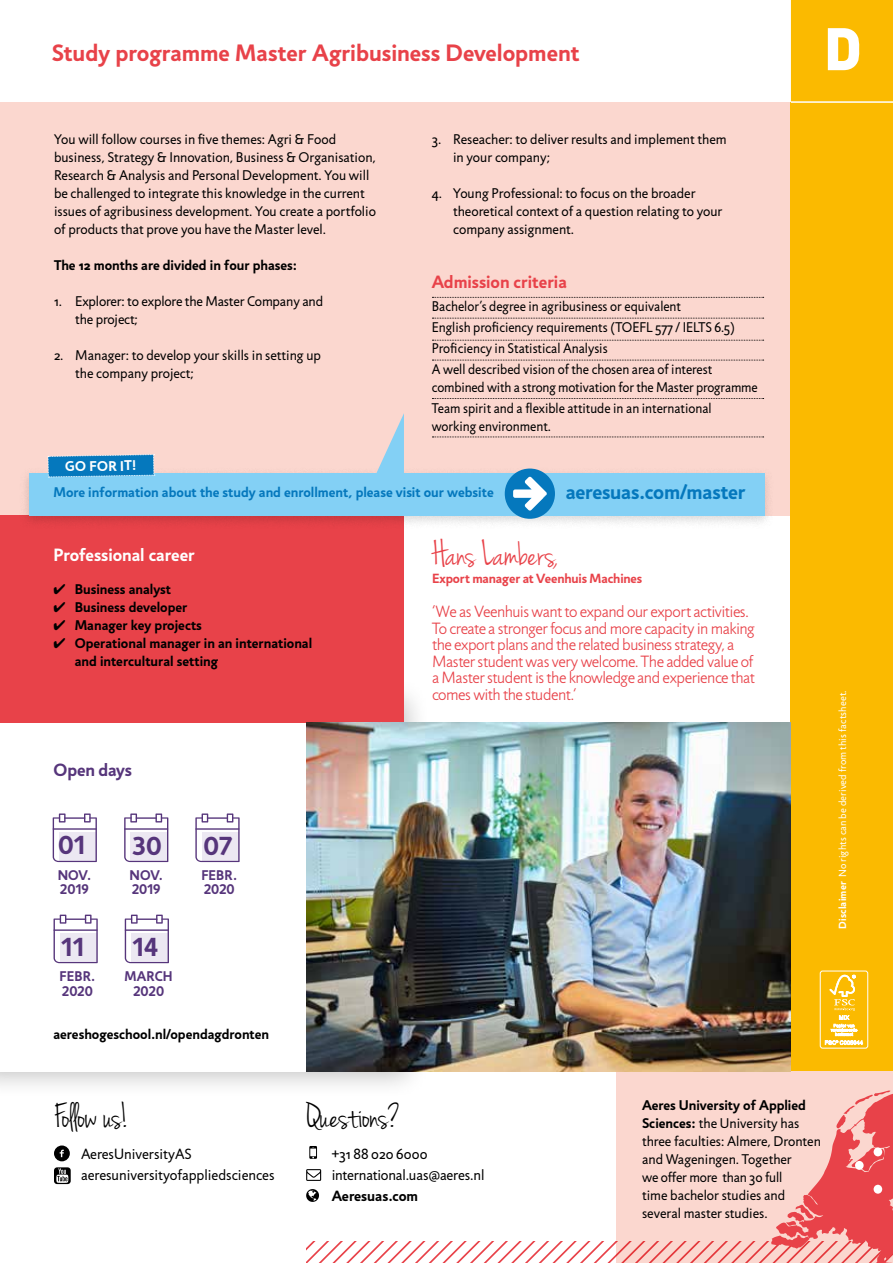
<style>
.page{position:relative;width:893px;height:1263px;background:#fff}
.page>*{position:absolute;margin:0;border:0;box-sizing:border-box;transform-origin:0 0}
.t1{font:900 59.1px "DIN";color:#fff}
.t2{font:37.05px "Jenna Sue";letter-spacing:-.005em;color:#e84249}
.t3{font:36px "Jenna Sue";color:#000}
.t4{font:700 26.4px "Jigsaw";letter-spacing:.01em;color:#56357b}
.t5{font:700 24px "Jigsaw";color:#e84249}
.t6{font:700 21px "Jigsaw";letter-spacing:-.01em;color:#0578bd}
.t7{font:700 18px "Jigsaw";color:#fff}
.t8{font:700 18px "Jigsaw";color:#e84249}
.t9{font:700 18px "Jigsaw";letter-spacing:-.01em;color:#56357b}
.t10{font:300 16.5px/16.5px "Jigsaw";letter-spacing:-.025em;color:#e84249}
.t11{font:15px/21px "Jigsaw";color:#000}
.t12{font:700 15px "Jigsaw";letter-spacing:-.005em;color:#000}
.t13{font:14.25px/18px "Jigsaw";color:#000}
.t14{font:14.25px/21px "Jigsaw";color:#000;scale:.96 1}
.t15{font:700 14.25px/18px "Jigsaw";color:#000}
.t16{font:700 14.25px "Jigsaw";color:#0578bd}
.t17{font:700 14.25px/14.2px "Jigsaw";letter-spacing:.005em;color:#56357b;scale:.96 1}
.t18{font:700 14.25px "Jigsaw";color:#fff}
.t19{font:700 13.5px "Jigsaw";letter-spacing:-.01em;color:#e84249}
.t20{font:10.5px "Jigsaw";letter-spacing:.015em;color:#fff}
.s1{font-weight:700}
</style>
<div class="page">
<div style="left:0;top:102px;width:791px;height:413px;background:#fbd7cf"></div>
<svg style="left:432px;top:297px;width:332px;height:1px"></svg>
<svg style="left:432px;top:318px;width:332px;height:1px"></svg>
<svg style="left:432px;top:340px;width:332px;height:1px"></svg>
<svg style="left:432px;top:360px;width:332px;height:1px"></svg>
<svg style="left:432px;top:398px;width:332px;height:1px"></svg>
<svg style="left:432px;top:437px;width:332px;height:1px"></svg>
<svg style="left:54px;top:1145px;width:16px;height:16px"></svg>
<svg style="left:54px;top:1167px;width:17px;height:17px"></svg>
<div style="left:0;top:677px;width:431px;height:422px;background:#000;opacity:.25"></div>
<div style="left:0;top:697px;width:404px;height:374px;background:#fff"></div>
<div style="left:0;top:515px;width:404px;height:208px;background:#e84249"></div>
<div style="left:791px;top:0;width:102px;height:1071px;background:#fbba00"></div>
<div style="left:820px;top:971px;width:48px;height:77px;border:1px solid #fff;border-radius:2px"></div>
<svg style="left:825px;top:975px;width:38px;height:70px"></svg>
<hr style="left:791px;top:101px;width:102px;height:2px;background:#fff">
<div style="left:617px;top:1071px;width:276px;height:192px;background:#fbd7cf"></div>
<div style="left:19px;top:468px;width:755px;height:61px;background:#000;opacity:.15"></div>
<div style="left:29px;top:473px;width:736px;height:42px;background:#83d0f5"></div>
<svg style="left:375px;top:413px;width:29px;height:60px"></svg>
<svg style="left:48px;top:454px;width:107px;height:24px;background:#288ac5"></svg>
<svg style="left:505px;top:468px;width:50px;height:51px"></svg>
<svg style="left:53px;top:813px;width:44px;height:49px"></svg>
<svg style="left:124px;top:813px;width:44px;height:49px"></svg>
<svg style="left:195px;top:813px;width:45px;height:49px"></svg>
<hr style="left:53px;top:929px;width:45px;height:2px;background:#56357b">
<svg style="left:54px;top:915px;width:44px;height:48px"></svg>
<svg style="left:125px;top:915px;width:44px;height:48px"></svg>
<img style="left:306px;top:723px;width:485px;height:348px">
<svg style="left:306px;top:1085px;width:587px;height:178px"></svg>
<div style="left:855px;top:1161px;width:9px;height:9px;background:#fff;border-radius:50%"></div>
<div style="left:874px;top:1147px;width:8px;height:9px;background:#fff;border-radius:50%"></div>
<div style="left:874px;top:1185px;width:8px;height:9px;background:#fff;border-radius:50%"></div>
<h3 class="t5" style="left:52px;top:38px;width:529px">Study programme Master Agribusiness Development</h3>
<p class="t13" style="left:54px;top:130px;width:324px">You will follow courses in five themes: Agri &amp; Food business, Strategy &amp; Innovation, Business &amp; Organisation, Research &amp; Analysis and Personal Development. You will be challenged to integrate this knowledge in the current issues of agribusiness development. You create a portfolio of products that prove you have the Master level.</p>
<p class="t15" style="left:54px;top:256px;width:245px">The 12 months are divided in four phases:</p>
<p class="t13" style="left:75px;top:292px;width:249px;text-indent:-21px">1. Explorer: to explore the Master Company and the project;</p>
<p class="t13" style="left:75px;top:346px;width:247px;text-indent:-21px">2. Manager: to develop your skills in setting up the company project;</p>
<p class="t18" style="left:65px;top:458px;width:73px;rotate:-1deg">GO FOR IT!</p>
<p class="t13" style="left:453px;top:130px;width:275px;text-indent:-21px">3. Reseacher: to deliver results and implement them in your company;</p>
<p class="t13" style="left:453px;top:184px;width:271px;text-indent:-21px">4. Young Professional: to focus on the broader theoretical context of a question relating to your company assignment.</p>
<p class="t8" style="left:432px;top:271px;width:137px">Admission criteria</p>
<p class="t14" style="left:432px;top:295px;width:318px">Bachelor’s degree in agribusiness or equivalent<br>English proficiency requirements (TOEFL 577 / IELTS 6.5)<br>Proficiency in Statistical Analysis<br>A well described vision of the chosen area of interest</p>
<p class="t14" style="left:432px;top:376px;width:341px">combined with a strong motivation for the Master programme<br>Team spirit and a flexible attitude in an international</p>
<p class="t14" style="left:432px;top:415px;width:126px">working environment.</p>
<p class="t16" style="left:54px;top:483px;width:442px">More information about the study and enrollment, please visit our website</p>
<h3 class="t6" style="left:566px;top:479px;width:181px">aeresuas.com/master</h3>
<p class="t7" style="left:54px;top:543px;width:143px">Professional career</p>
<p class="t15" style="left:54px;top:580px;width:119px">✔ Business analyst</p>
<p class="t15" style="left:54px;top:598px;width:135px">✔ Business developer</p>
<p class="t15" style="left:54px;top:616px;width:150px">✔ Manager key projects</p>
<p class="t15" style="left:75px;top:634px;width:239px;text-indent:-21px">✔ Operational manager in an international and intercultural setting</p>
<p class="t9" style="left:54px;top:759px;width:80px">Open days</p>
<h3 class="t4" style="left:58px;top:829px;width:29px">01</h3>
<h3 class="t4" style="left:132px;top:829px;width:31px">30</h3>
<p class="t17" style="left:58px;top:868px;width:36px">NOV.<br>2019</p>
<p class="t17" style="left:130px;top:868px;width:36px">NOV.<br>2019</p>
<h3 class="t4" style="left:61px;top:931px;width:24px">11</h3>
<h3 class="t4" style="left:133px;top:931px;width:28px">14</h3>
<p class="t17" style="left:60px;top:969px;width:39px">FEBR.<br>2020</p>
<p class="t17" style="left:125px;top:969px;width:52px;text-align:center">MARCH<br>2020</p>
<h3 class="t4" style="left:203px;top:829px;width:31px">07</h3>
<p class="t17" style="left:201px;top:868px;width:39px">FEBR.<br>2020</p>
<p class="t15" style="left:54px;top:1025px;width:217px">aereshogeschool.nl/opendagdronten</p>
<h2 class="t2" style="left:432px;top:533px;width:128px">Hans Lambers,</h2>
<p class="t19" style="left:432px;top:570px;width:212px">Export manager at Veenhuis Machines</p>
<p class="t10" style="left:432px;top:604px;width:324px">‘We as Veenhuis want to expand our export activities.<br>To create a stronger focus and more capacity in making the export plans and the related business strategy, a Master student was very welcome. The added value of a Master student is the knowledge and experience that comes with the student.‘</p>
<h1 class="t1" style="left:824px;top:9px;width:40px">D</h1>
<p class="t20" style="left:836px;top:929px;width:240px;rotate:-90deg"><span class="s1">Disclaimer</span> No rights can be derived from this factsheet.</p>
<h3 class="t3" style="left:54px;top:1095px;width:77px">Follow us!</h3>
<p class="t11" style="left:81px;top:1143px;width:195px">AeresUniversityAS aeresuniversityofappliedsciences</p>
<h3 class="t3" style="left:306px;top:1095px;width:96px">Questions?</h3>
<p class="t11" style="left:332px;top:1143px;width:154px">+31 88 020 6000 international.uas@aeres.nl</p>
<p class="t12" style="left:332px;top:1186px;width:88px">Aeresuas.com</p>
<p class="t13" style="left:642px;top:1097px;width:180px"><span class="s1">Aeres University of Applied<br>Sciences:</span> the University has three faculties: Almere, Dronten and Wageningen. Together<br>we offer more than 30 full<br>time bachelor studies and several master studies.</p>
</div>
